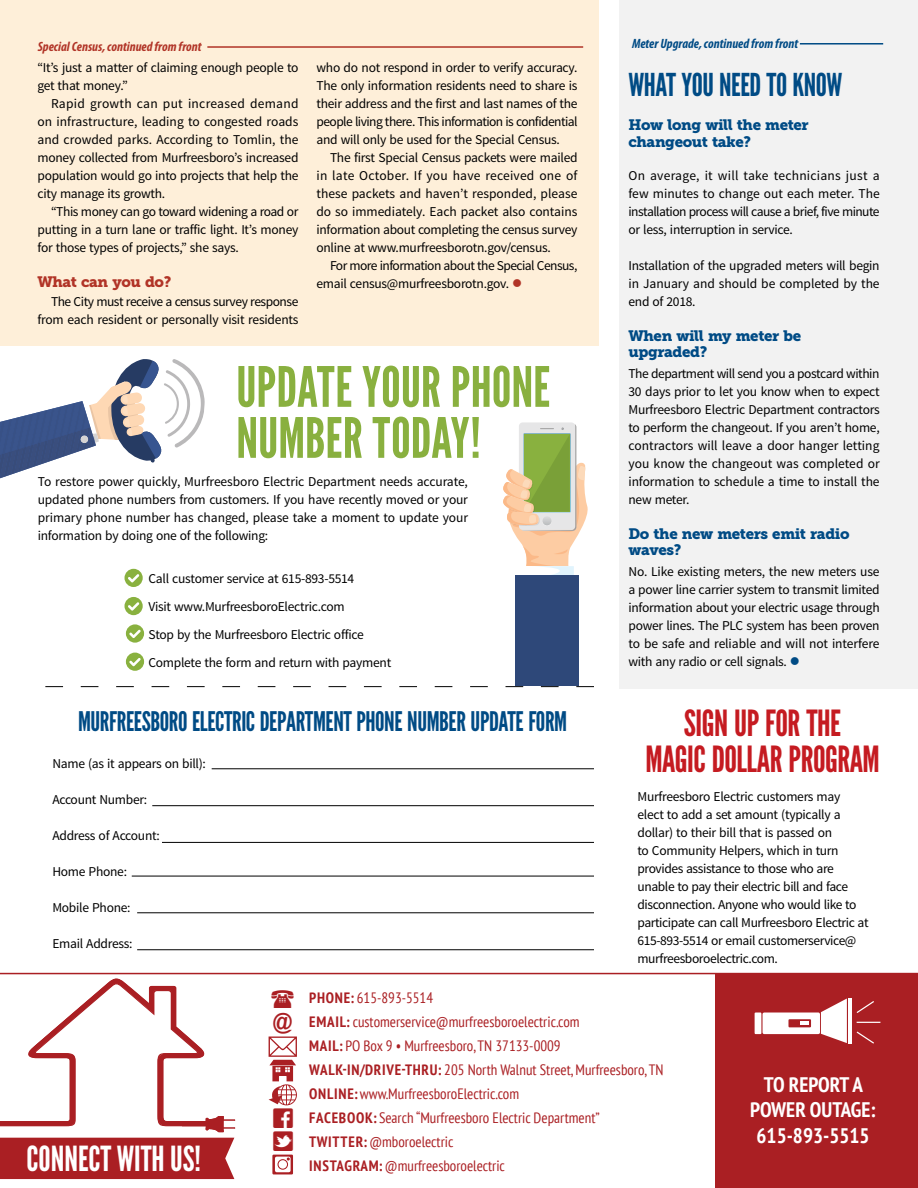
<style>
.page{position:relative;width:918px;height:1188px;background:#fff}
.page>*{position:absolute;margin:0;border:0;box-sizing:border-box;transform-origin:0 0}
.t1{font:55.5px/51px "League Gothic";color:#89b03f}
.t2{font:36px/36px "League Gothic";letter-spacing:-.015em;color:#c51b21;text-align:center}
.t3{font:34.5px "League Gothic";color:#fff}
.t4{font:31.5px "League Gothic";letter-spacing:-.015em;color:#004b85}
.t5{font:28.5px/23.1px "Social Icons Pro Set 1 Rounded";color:#aa1f23}
.t6{font:27px "League Gothic";letter-spacing:-.015em;color:#004b85}
.t7{font:900 24.75px "Arial";color:#aa1f23}
.t8{font:700 condensed 21px/25.2px "PT Sans";color:#fff;text-align:center}
.t9{font:condensed 15px/24px "PT Sans";color:#aa1f23}
.t10{font:15px/16.5px "Museo Slab 900";letter-spacing:-.025em;color:#004b85}
.t11{font:15px "Museo Slab 900";letter-spacing:-.025em;color:#b13427}
.t12{font:13.5px/18px "Source Sans Pro";letter-spacing:-.02em;color:#000;text-align:justify}
.t13{font:13.5px/18px "Source Sans Pro";letter-spacing:-.04em;color:#000}
.t14{font:italic 700 condensed 13.5px "Myriad Pro";color:#b13427}
.t15{font:italic 700 condensed 13.5px "Myriad Pro";color:#004b85}
.s1{color:#b13427}
.s2{color:#004b85}
.s3{font-weight:700}
</style>
<div class="page">
<svg style="left:0;top:972px;width:918px;height:216px"></svg>
<div style="left:716px;top:974px;width:202px;height:214px;background:#aa1f23"></div>
<div style="left:755px;top:1013px;width:6px;height:21px;background:#fff"></div>
<div style="left:763px;top:1013px;width:57px;height:21px;background:#fff;border-radius:2px"></div>
<div style="left:788px;top:1019px;width:23px;height:8px;background:#aa1f23"></div>
<svg style="left:800px;top:1021px;width:9px;height:4px"></svg>
<svg style="left:821px;top:998px;width:59px;height:46px"></svg>
<svg style="left:269px;top:1037px;width:28px;height:68px"></svg>
<div style="left:0;top:1138px;width:234px;height:41px;background:#aa1f23"></div>
<svg style="left:0;top:978px;width:235px;height:154px"></svg>
<hr style="left:0;top:973px;width:918px;height:1px;background:#aa1f23">
<svg style="left:272px;top:1155px;width:21px;height:19px"></svg>
<svg style="left:275px;top:1157px;width:16px;height:15px"></svg>
<div style="left:278px;top:1160px;width:10px;height:9px;background:#fff;border-radius:50%"></div>
<div style="left:278px;top:1159px;width:10px;height:11px;border:1px solid #aa1f23;border-radius:50%"></div>
<div style="left:619px;top:0;width:299px;height:688px;background:#f2f2f2"></div>
<hr style="left:800px;top:43px;width:83px;height:2px;background:#004b85">
<div style="left:0;top:0;width:599px;height:346px;background:#feefd9"></div>
<hr style="left:207px;top:46px;width:376px;height:2px;background:#b13427">
<svg style="left:45px;top:686px;width:549px;height:1px"></svg>
<svg style="left:124px;top:597px;width:19px;height:18px"></svg>
<svg style="left:126px;top:653px;width:18px;height:18px"></svg>
<svg style="left:124px;top:569px;width:19px;height:18px"></svg>
<svg style="left:126px;top:624px;width:18px;height:19px"></svg>
<svg style="left:503px;top:424px;width:85px;height:190px"></svg>
<div style="left:516px;top:575px;width:63px;height:111px;background:#2e4879"></div>
<hr style="left:212px;top:769px;width:382px;height:1px;background:#000">
<hr style="left:152px;top:805px;width:442px;height:1px;background:#000">
<hr style="left:132px;top:876px;width:462px;height:1px;background:#000">
<hr style="left:162px;top:842px;width:432px;height:1px;background:#000">
<hr style="left:137px;top:913px;width:457px;height:1px;background:#000">
<hr style="left:137px;top:949px;width:457px;height:1px;background:#000">
<svg style="left:0;top:359px;width:205px;height:120px"></svg>
<svg style="left:271px;top:990px;width:23px;height:18px"></svg>
<p class="t14" style="left:38px;top:38px;width:165px">Special Census, continued from front</p>
<p class="t12" style="left:38px;top:59px;width:263px">“It’s just a matter of claiming enough people to get that money.”</p>
<p class="t12" style="left:38px;top:95px;width:263px;text-indent:14px">Rapid growth can put increased demand on infrastructure, leading to congested roads and crowded parks. According to Tomlin, the money collected from Murfreesboro’s increased population would go into projects that help the city manage its growth.</p>
<p class="t12" style="left:38px;top:203px;width:263px;text-indent:14px">“This money can go toward widening a road or putting in a turn lane or traffic light. It’s money for those types of projects,” she says.</p>
<p class="t11" style="left:38px;top:273px;width:135px">What can you do?</p>
<p class="t12" style="left:38px;top:293px;width:263px;text-align:right">The City must receive a census survey response from each resident or personally visit residents</p>
<p class="t12" style="left:317px;top:59px;width:263px">who do not respond in order to verify accuracy.<br>The only information residents need to share is their address and the first and last names of the people living there. This information is confidential and will only be used for the Special Census.</p>
<p class="t12" style="left:317px;top:149px;width:263px;text-indent:14px">The first Special Census packets were mailed in late October. If you have received one of these packets and haven’t responded, please do so immediately. Each packet also contains information about completing the census survey online at www.murfreesborotn.gov/census.</p>
<p class="t13" style="left:317px;top:257px;width:262px;text-indent:14px">For more information about the Special Census, email census@murfreesborotn.gov. <span class="s1">●</span></p>
<h1 class="t1" style="left:236px;top:362px;width:315px">UPDATE YOUR PHONE<br>NUMBER TODAY!</h1>
<p class="t12" style="left:38px;top:473px;width:432px">To restore power quickly, Murfreesboro Electric Department needs accurate, updated phone numbers from customers. If you have recently moved or your primary phone number has changed, please take a moment to update your information by doing one of the following:</p>
<p class="t12" style="left:149px;top:565px;width:244px;line-height:28px;text-align:left">Call customer service at 615-893-5514<br>Visit www.MurfreesboroElectric.com<br>Stop by the Murfreesboro Electric office Complete the form and return with payment</p>
<h3 class="t6" style="left:78px;top:705px;width:491px">MURFREESBORO ELECTRIC DEPARTMENT PHONE NUMBER UPDATE FORM</h3>
<p class="t12" style="left:52px;top:755px;width:155px">Name (as it appears on bill):</p>
<p class="t12" style="left:52px;top:791px;width:96px">Account Number:</p>
<p class="t12" style="left:52px;top:827px;width:109px">Address of Account:</p>
<p class="t12" style="left:52px;top:863px;width:76px">Home Phone:</p>
<p class="t12" style="left:52px;top:899px;width:80px">Mobile Phone:</p>
<p class="t12" style="left:52px;top:935px;width:82px">Email Address:</p>
<p class="t15" style="left:632px;top:35px;width:168px">Meter Upgrade, continued from front</p>
<h3 class="t4" style="left:628px;top:66px;width:216px">WHAT YOU NEED TO KNOW</h3>
<p class="t10" style="left:628px;top:117px;width:182px">How long will the meter changeout take?</p>
<p class="t12" style="left:628px;top:167px;width:253px">On average, it will take technicians just a few minutes to change out each meter. The installation process will cause a brief, five minute or less, interruption in service.</p>
<p class="t12" style="left:628px;top:257px;width:253px">Installation of the upgraded meters will begin in January and should be completed by the end of 2018.</p>
<p class="t10" style="left:628px;top:327px;width:174px">When will my meter be upgraded?</p>
<p class="t12" style="left:628px;top:365px;width:253px">The department will send you a postcard within 30 days prior to let you know when to expect Murfreesboro Electric Department contractors to perform the changeout. If you aren’t home, contractors will leave a door hanger letting you know the changeout was completed or information to schedule a time to install the new meter.</p>
<p class="t10" style="left:628px;top:525px;width:223px">Do the new meters emit radio waves?</p>
<p class="t12" style="left:628px;top:563px;width:253px">No. Like existing meters, the new meters use a power line carrier system to transmit limited information about your electric usage through power lines. The PLC system has been proven to be safe and reliable and will not interfere with any radio or cell signals. <span class="s2">●</span></p>
<h2 class="t2" style="left:645px;top:705px;width:236px">SIGN UP FOR THE<br>MAGIC DOLLAR PROGRAM</h2>
<p class="t12" style="left:637px;top:788px;width:233px;text-align:left">Murfreesboro Electric customers may elect to add a set amount (typically a dollar) to their bill that is passed on<br>to Community Helpers, which in turn provides assistance to those who are unable to pay their electric bill and face disconnection. Anyone who would like to participate can call Murfreesboro Electric at 615-893-5514 or email customerservice@ murfreesboroelectric.com.</p>
<h3 class="t3" style="left:27px;top:1138px;width:176px">CONNECT WITH US!</h3>
<h3 class="t7" style="left:274px;top:1004px;width:20px">@</h3>
<h3 class="t5" style="left:272px;top:1107px;width:23px">f<br>T</h3>
<p class="t9" style="left:309px;top:986px;width:356px"><span class="s3">PHONE:</span> 615-893-5514<br><span class="s3">EMAIL:</span> customerservice@murfreesboroelectric.com<br><span class="s3">MAIL:</span> PO Box 9 • Murfreesboro, TN 37133-0009<br><span class="s3">WALK-IN/DRIVE-THRU:</span> 205 North Walnut Street, Murfreesboro, TN <span class="s3">ONLINE:</span> www.MurfreesboroElectric.com<br><span class="s3">FACEBOOK:</span> Search “Murfreesboro Electric Department”<br><span class="s3">TWITTER:</span> @mboroelectric<br><span class="s3">INSTAGRAM:</span> @murfreesboroelectric</p>
<h3 class="t8" style="left:750px;top:1072px;width:127px">TO REPORT A<br>POWER OUTAGE:<br>615-893-5515</h3>
</div>
